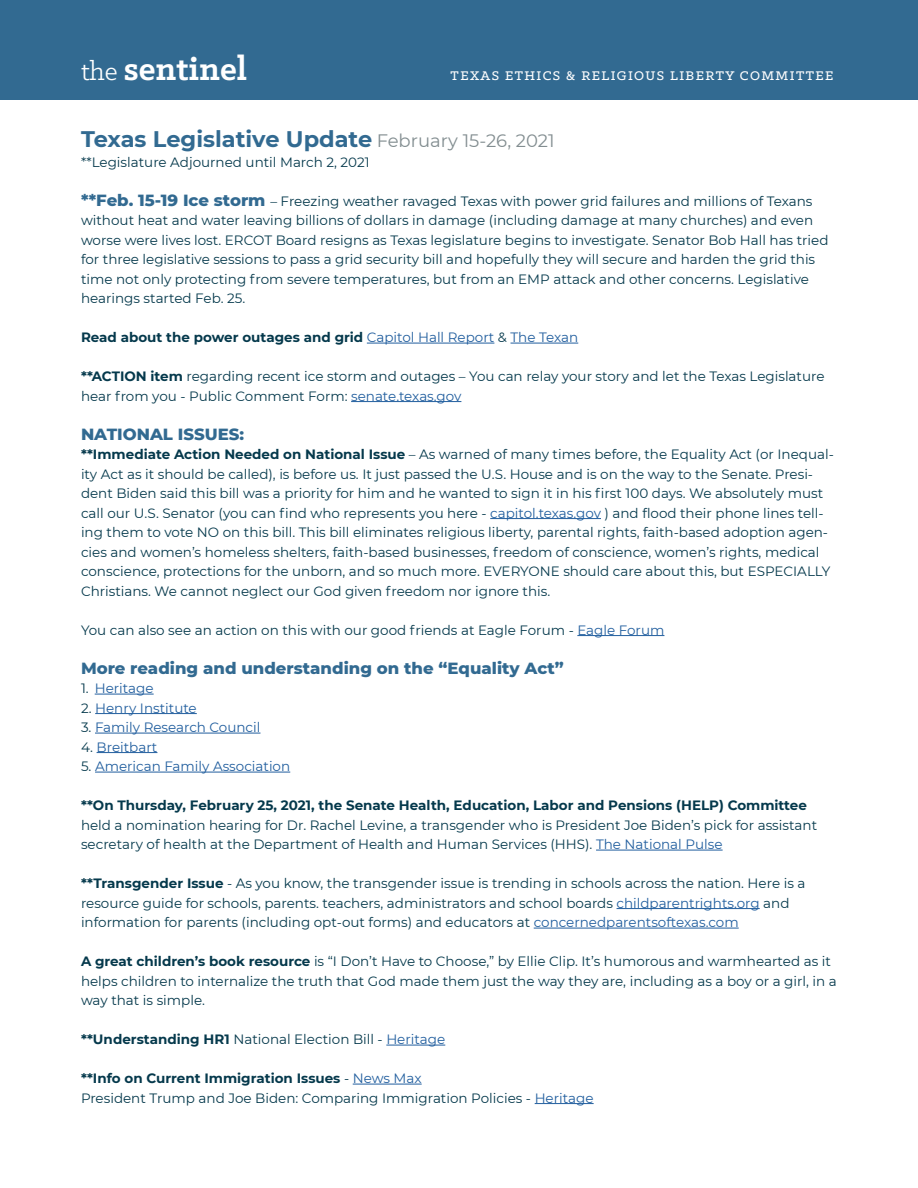
<style>
.page{position:relative;width:918px;height:1188px;background:#fff}
.page>*{position:absolute;margin:0;border:0;box-sizing:border-box;transform-origin:0 0}
.t1{font:700 36px "Klinic Slab";color:#fff}
.t2{font:700 22.5px "Montserrat";color:#326a91}
.t3{font:800 16.5px "Montserrat";color:#326a91}
.t4{font:500 14.25px "Klinic Slab";letter-spacing:.1em;color:#fff}
.t5{font:13.5px/19.5px "Montserrat";color:#05394c}
.t6{font:700 13.5px "Montserrat";color:#05394c}
.t7{font:13.5px "Montserrat";color:#215e9e}
.s1{font-weight:400;font-size:28.35px}
.s2{font-weight:400;font-size:18px;color:#828d90}
.s3{font-weight:800;font-size:16.5px;color:#326a91}
.s4{font-weight:400;color:#215e9e}
.s5{font-weight:400}
.s6{font-weight:700}
.s7{color:#215e9e}
.s8{color:#05394c}
</style>
<div class="page">
<div style="left:0;top:0;width:918px;height:99px;background:#326a91"></div>
<hr style="left:367px;top:343px;width:127px;height:1px;background:#215e9e">
<hr style="left:511px;top:343px;width:67px;height:1px;background:#215e9e">
<hr style="left:351px;top:401px;width:110px;height:1px;background:#215e9e">
<hr style="left:490px;top:518px;width:111px;height:1px;background:#215e9e">
<hr style="left:577px;top:635px;width:87px;height:1px;background:#215e9e">
<hr style="left:95px;top:694px;width:59px;height:1px;background:#215e9e">
<hr style="left:95px;top:713px;width:102px;height:1px;background:#215e9e">
<hr style="left:95px;top:733px;width:165px;height:1px;background:#215e9e">
<hr style="left:97px;top:752px;width:60px;height:1px;background:#215e9e">
<hr style="left:95px;top:772px;width:195px;height:1px;background:#215e9e">
<hr style="left:596px;top:850px;width:127px;height:1px;background:#215e9e">
<hr style="left:617px;top:908px;width:143px;height:1px;background:#215e9e">
<hr style="left:534px;top:928px;width:205px;height:1px;background:#215e9e">
<hr style="left:386px;top:1045px;width:59px;height:1px;background:#215e9e">
<hr style="left:353px;top:1084px;width:69px;height:1px;background:#215e9e">
<hr style="left:535px;top:1103px;width:59px;height:1px;background:#215e9e">
<h1 class="t1" style="left:81px;top:45px;width:168px"><span class="s1">the</span> sentinel</h1>
<p class="t4" style="left:451px;top:66px;width:384px">TEXAS ETHICS &amp; RELIGIOUS LIBERTY COMMITTEE</p>
<h2 class="t2" style="left:81px;top:123px;width:475px">Texas Legislative Update <span class="s2">February 15-26, 2021</span></h2>
<p class="t5" style="left:81px;top:152px;width:290px">**Legislature Adjourned until March 2, 2021</p>
<p class="t5" style="left:81px;top:191px;width:749px"><span class="s3">**Feb. 15-19 Ice storm</span> – Freezing weather ravaged Texas with power grid failures and millions of Texans without heat and water leaving billions of dollars in damage (including damage at many churches) and even worse were lives lost. ERCOT Board resigns as Texas legislature begins to investigate. Senator Bob Hall has tried for three legislative sessions to pass a grid security bill and hopefully they will secure and harden the grid this time not only protecting from severe temperatures, but from an EMP attack and other concerns. Legislative hearings started Feb. 25.</p>
<p class="t6" style="left:81px;top:328px;width:499px">Read about the power outages and grid <span class="s4">Capitol Hall Report</span> <span class="s5">&amp;</span> <span class="s4">The Texan</span></p>
<p class="t5" style="left:81px;top:366px;width:745px"><span class="s6">**ACTION item</span> regarding recent ice storm and outages – You can relay your story and let the Texas Legislature hear from you - Public Comment Form: <span class="s7">senate.texas.gov</span></p>
<p class="t3" style="left:81px;top:422px;width:165px">NATIONAL ISSUES:</p>
<p class="t5" style="left:81px;top:444px;width:754px"><span class="s6">**Immediate Action Needed on National Issue</span> – As warned of many times before, the Equality Act (or Inequal&shy;ity Act as it should be called), is before us. It just passed the U.S. House and is on the way to the Senate. Presi&shy;dent Biden said this bill was a priority for him and he wanted to sign it in his first 100 days. We absolutely must call our U.S. Senator (you can find who represents you here - <span class="s7">capitol.texas.gov</span> ) and flood their phone lines tell&shy;ing them to vote NO on this bill. This bill eliminates religious liberty, parental rights, faith-based adoption agen&shy;cies and women’s homeless shelters, faith-based businesses, freedom of conscience, women’s rights, medical conscience, protections for the unborn, and so much more. EVERYONE should care about this, but ESPECIALLY Christians. We cannot neglect our God given freedom nor ignore this.</p>
<p class="t5" style="left:81px;top:619px;width:585px">You can also see an action on this with our good friends at Eagle Forum - <span class="s7">Eagle Forum</span></p>
<p class="t3" style="left:81px;top:656px;width:484px">More reading and understanding on the “Equality Act”</p>
<p class="t7" style="left:81px;top:679px;width:74px"><span class="s8">1.</span> Heritage</p>
<p class="t7" style="left:81px;top:698px;width:117px"><span class="s8">2.</span> Henry Institute</p>
<p class="t7" style="left:81px;top:718px;width:181px"><span class="s8">3.</span> Family Research Council</p>
<p class="t7" style="left:81px;top:737px;width:78px"><span class="s8">4.</span> Breitbart</p>
<p class="t7" style="left:81px;top:757px;width:211px"><span class="s8">5.</span> American Family Association</p>
<p class="t6" style="left:81px;top:796px;width:727px">**On Thursday, February 25, 2021, the Senate Health, Education, Labor and Pensions (HELP) Committee</p>
<p class="t5" style="left:81px;top:815px;width:738px">held a nomination hearing for Dr. Rachel Levine, a transgender who is President Joe Biden’s pick for assistant secretary of health at the Department of Health and Human Services (HHS). <span class="s7">The National Pulse</span></p>
<p class="t5" style="left:81px;top:873px;width:726px"><span class="s6">**Transgender Issue</span> - As you know, the transgender issue is trending in schools across the nation. Here is a resource guide for schools, parents. teachers, administrators and school boards <span class="s7">childparentrights.org</span> and information for parents (including opt-out forms) and educators at <span class="s7">concernedparentsoftexas.com</span></p>
<p class="t5" style="left:81px;top:951px;width:757px"><span class="s6">A great children’s book resource</span> is “I Don’t Have to Choose,” by Ellie Clip. It’s humorous and warmhearted as it helps children to internalize the truth that God made them just the way they are, including as a boy or a girl, in a way that is simple.</p>
<p class="t5" style="left:81px;top:1029px;width:366px"><span class="s6">**Understanding HR1</span> National Election Bill - <span class="s7">Heritage</span></p>
<p class="t5" style="left:81px;top:1068px;width:514px"><span class="s6">**Info on Current Immigration Issues</span> - <span class="s7">News Max<br></span>President Trump and Joe Biden: Comparing Immigration Policies - <span class="s7">Heritage</span></p>
</div>
